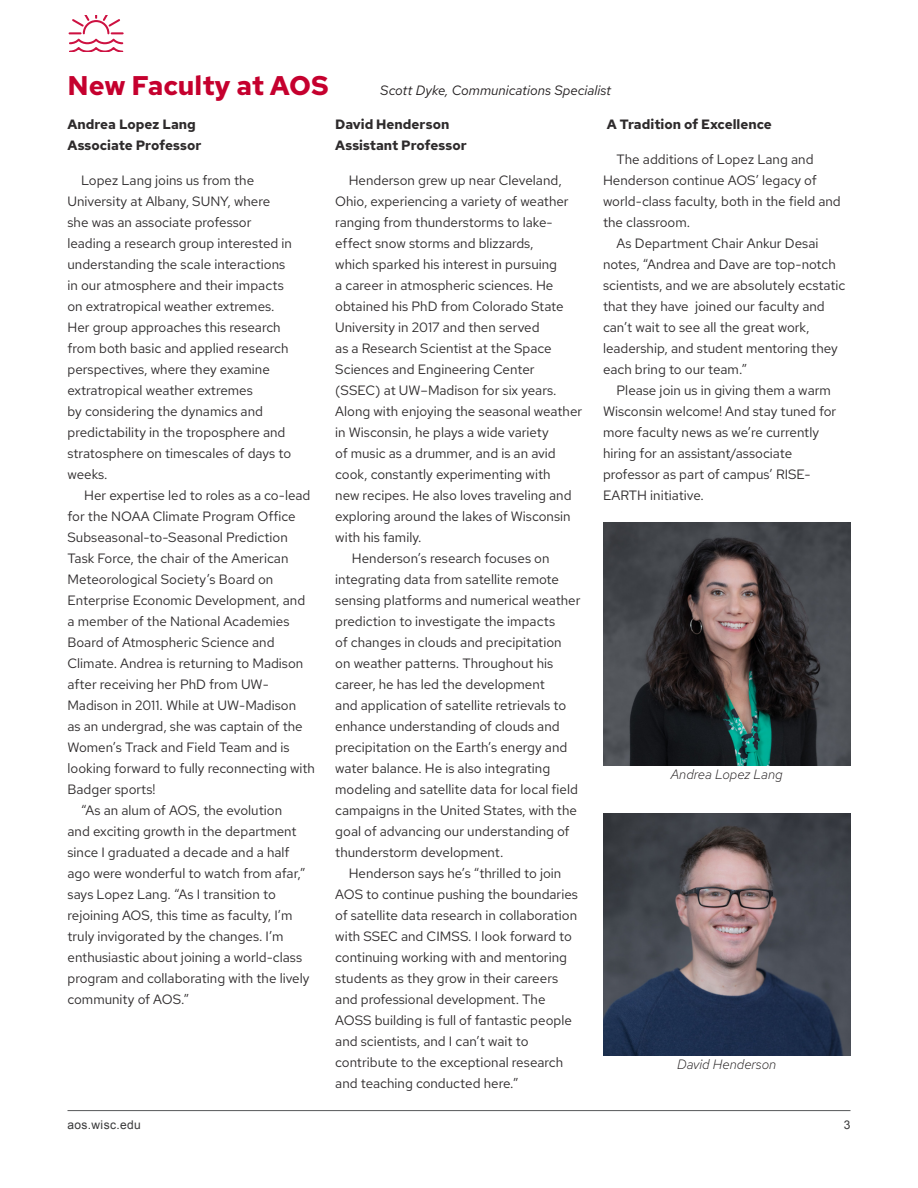
<style>
.page{position:relative;width:918px;height:1188px;background:#fff}
.page>*{position:absolute;margin:0;border:0;box-sizing:border-box;transform-origin:0 0}
.Headline{font:700 27px "Red Hat Text";color:#c5002e}
.BodyText{font:13.5px/21px "Red Hat Text";color:#2e2b2c}
.BodyText-2{font:700 13.5px/21px "Red Hat Text";color:#2e2b2c}
.Headline-2{font:italic 13.5px "Red Hat Text";color:#231f20}
.Headline-3{font:italic 300 13.5px "Red Hat Text";color:#231f20}
.t1{font:12px "Arial";letter-spacing:.03em;color:#383839}
</style>
<div class="page">
<hr style="left:68px;top:1110px;width:782px;height:1px;background:#57585a">
<img style="left:603px;top:523px;width:247px;height:242px">
<img style="left:603px;top:813px;width:247px;height:242px">
<svg style="left:68px;top:15px;width:56px;height:37px"></svg>
<p class="Headline" style="left:68px;top:68px;width:263px">New Faculty at AOS</p>
<p class="Headline-2" style="left:380px;top:81px;width:232px">Scott Dyke, Communications Specialist</p>
<p class="BodyText-2" style="left:68px;top:114px;width:135px">Andrea Lopez Lang<br>Associate Professor</p>
<p class="BodyText" style="left:68px;top:170px;width:226px;text-indent:14px">Lopez Lang joins us from the University at Albany, SUNY, where she was an associate professor leading a research group interested in understanding the scale interactions in our atmosphere and their impacts on extratropical weather extremes.<br>Her group approaches this research from both basic and applied research perspectives, where they examine extratropical weather extremes<br>by considering the dynamics and predictability in the troposphere and stratosphere on timescales of days to weeks.</p>
<p class="BodyText" style="left:68px;top:485px;width:249px;text-indent:17px">Her expertise led to roles as a co-lead for the NOAA Climate Program Office Subseasonal-to-Seasonal Prediction Task Force, the chair of the American Meteorological Society’s Board on Enterprise Economic Development, and a member of the National Academies Board of Atmospheric Science and Climate. Andrea is returning to Madison after receiving her PhD from UW-Madison in 2011. While at UW-Madison<br>as an undergrad, she was captain of the Women’s Track and Field Team and is looking forward to fully reconnecting with Badger sports!</p>
<p class="BodyText" style="left:68px;top:800px;width:244px;text-indent:14px">“As an alum of AOS, the evolution<br>and exciting growth in the department since I graduated a decade and a half ago were wonderful to watch from afar,” says Lopez Lang. “As I transition to rejoining AOS, this time as faculty, I’m truly invigorated by the changes. I’m enthusiastic about joining a world-class program and collaborating with the lively community of AOS.”</p>
<p class="BodyText-2" style="left:335px;top:114px;width:133px">David Henderson<br>Assistant Professor</p>
<p class="BodyText" style="left:335px;top:170px;width:249px;text-indent:14px">Henderson grew up near Cleveland, Ohio, experiencing a variety of weather ranging from thunderstorms to lake&shy;effect snow storms and blizzards,<br>which sparked his interest in pursuing<br>a career in atmospheric sciences. He obtained his PhD from Colorado State University in 2017 and then served<br>as a Research Scientist at the Space Sciences and Engineering Center (SSEC) at UW–Madison for six years.<br>Along with enjoying the seasonal weather in Wisconsin, he plays a wide variety<br>of music as a drummer, and is an avid cook, constantly experimenting with<br>new recipes. He also loves traveling and exploring around the lakes of Wisconsin with his family.</p>
<p class="BodyText" style="left:335px;top:548px;width:247px;text-indent:17px">Henderson’s research focuses on integrating data from satellite remote sensing platforms and numerical weather prediction to investigate the impacts<br>of changes in clouds and precipitation<br>on weather patterns. Throughout his career, he has led the development<br>and application of satellite retrievals to enhance understanding of clouds and precipitation on the Earth’s energy and water balance. He is also integrating modeling and satellite data for local field campaigns in the United States, with the goal of advancing our understanding of thunderstorm development.</p>
<p class="BodyText" style="left:335px;top:863px;width:244px;text-indent:14px">Henderson says he’s “thrilled to join AOS to continue pushing the boundaries of satellite data research in collaboration with SSEC and CIMSS. I look forward to continuing working with and mentoring students as they grow in their careers and professional development. The AOSS building is full of fantastic people and scientists, and I can’t wait to contribute to the exceptional research and teaching conducted here.”</p>
<p class="BodyText-2" style="left:607px;top:114px;width:167px">A Tradition of Excellence</p>
<p class="BodyText" style="left:603px;top:149px;width:239px;text-indent:14px">The additions of Lopez Lang and<br>Henderson continue AOS’ legacy of world-class faculty, both in the field and the classroom.</p>
<p class="BodyText" style="left:603px;top:233px;width:244px;text-indent:14px">As Department Chair Ankur Desai notes, “Andrea and Dave are top-notch scientists, and we are absolutely ecstatic that they have joined our faculty and can’t wait to see all the great work, leadership, and student mentoring they each bring to our team.”</p>
<p class="BodyText" style="left:603px;top:380px;width:235px;text-indent:14px">Please join us in giving them a warm<br>Wisconsin welcome! And stay tuned for more faculty news as we’re currently hiring for an assistant/associate professor as part of campus’ RISE-<br>EARTH initiative.</p>
<p class="Headline-3" style="left:671px;top:765px;width:113px">Andrea Lopez Lang</p>
<p class="Headline-3" style="left:677px;top:1056px;width:101px">David Henderson</p>
<p class="t1" style="left:68px;top:1117px;width:75px">aos.wisc.edu</p>
<p class="t1" style="left:844px;top:1117px;width:8px">3</p>
</div>
